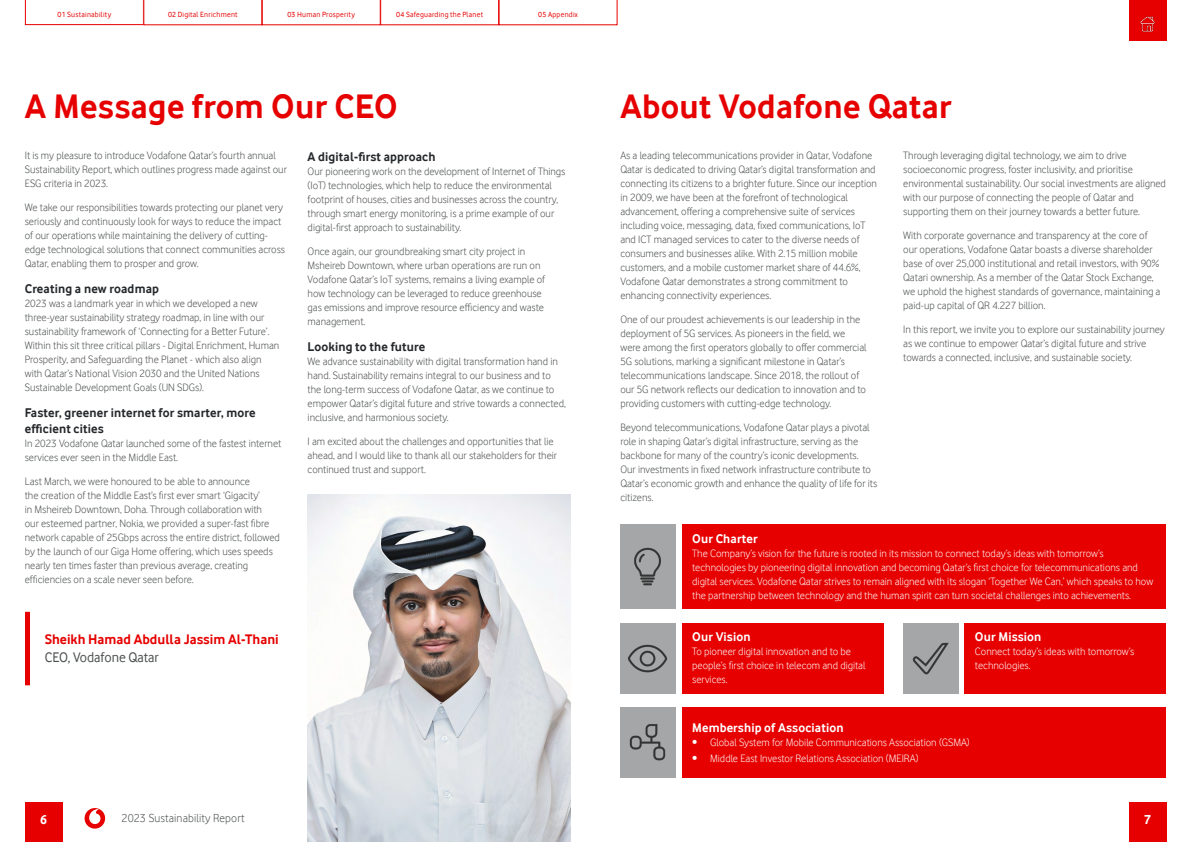
<style>
.page{position:relative;width:1191px;height:842px;background:#fff}
.page>*{position:absolute;margin:0;border:0;box-sizing:border-box;transform-origin:0 0}
.t1{font:700 35px "Vodafone Rg";letter-spacing:.01em;color:#e60000}
.t2{font:700 14.3px "Vodafone Rg";color:#e60000}
.t3{font:14.3px "Vodafone Rg";color:#4a4d4e}
.t4{font:700 13.5px "Vodafone Rg";color:#fff}
.t5{font:700 13px/16px "Vodafone Rg";letter-spacing:.01em;color:#25282b}
.t6{font:700 13px "Vodafone Rg";letter-spacing:.01em;color:#fff}
.t7{font:12px "Vodafone Lt";letter-spacing:.01em;color:#4a4d4e}
.t8{font:11px/14px "Vodafone Lt";color:#4a4d4e}
.t9{font:11px/14px "Vodafone Lt";color:#fff}
.t10{font:7.7px "Vodafone Rg";letter-spacing:.03em;color:#e60000}
</style>
<div class="page">
<div style="left:25px;top:612px;width:5px;height:73px;background:#e60000"></div>
<img style="left:308px;top:494px;width:262px;height:348px">
<div style="left:620px;top:524px;width:55px;height:85px;background:#a4a6a7"></div>
<div style="left:620px;top:707px;width:55px;height:71px;background:#a4a6a7"></div>
<div style="left:682px;top:524px;width:484px;height:85px;background:#e60000"></div>
<div style="left:682px;top:707px;width:484px;height:71px;background:#e60000"></div>
<img style="left:634px;top:547px;width:27px;height:39px">
<img style="left:629px;top:724px;width:37px;height:37px">
<div style="left:620px;top:623px;width:55px;height:70px;background:#a4a6a7"></div>
<div style="left:903px;top:623px;width:55px;height:70px;background:#a4a6a7"></div>
<div style="left:682px;top:623px;width:201px;height:70px;background:#e60000"></div>
<div style="left:965px;top:623px;width:201px;height:70px;background:#e60000"></div>
<img style="left:628px;top:644px;width:40px;height:29px">
<img style="left:912px;top:642px;width:37px;height:33px">
<div style="left:1129px;top:0;width:37px;height:40px;background:#e60000"></div>
<img style="left:1140px;top:16px;width:15px;height:16px">
<svg style="left:25px;top:0;width:592px;height:25px"></svg>
<div style="left:85px;top:808px;width:20px;height:21px;background:#e60000;border-radius:50%"></div>
<svg style="left:89px;top:809px;width:11px;height:15px"></svg>
<div style="left:1129px;top:802px;width:37px;height:40px;background:#e60000"></div>
<div style="left:25px;top:802px;width:37px;height:40px;background:#e60000"></div>
<p class="t10" style="left:58px;top:10px;width:55px">01 Sustainability</p>
<p class="t10" style="left:168px;top:10px;width:71px">02 Digital Enrichment</p>
<p class="t10" style="left:287px;top:10px;width:69px">03 Human Prosperity</p>
<p class="t10" style="left:396px;top:10px;width:88px">04 Safeguarding the Planet</p>
<p class="t10" style="left:538px;top:10px;width:41px">05 Appendix</p>
<h1 class="t1" style="left:25px;top:86px;width:374px">A Message from Our CEO</h1>
<h1 class="t1" style="left:620px;top:86px;width:333px">About Vodafone Qatar</h1>
<p class="t8" style="left:25px;top:149px;width:264px">It is my pleasure to introduce Vodafone Qatar’s fourth annual<br>Sustainability Report, which outlines progress made against our<br>ESG criteria in 2023.</p>
<p class="t8" style="left:25px;top:201px;width:262px">We take our responsibilities towards protecting our planet very seriously and continuously look for ways to reduce the impact of our operations while maintaining the delivery of cutting&shy;edge technological solutions that connect communities across Qatar, enabling them to prosper and grow.</p>
<p class="t5" style="left:25px;top:281px;width:136px">Creating a new roadmap</p>
<p class="t8" style="left:25px;top:297px;width:256px">2023 was a landmark year in which we developed a new three-year sustainability strategy roadmap, in line with our sustainability framework of ‘Connecting for a Better Future’.<br>Within this sit three critical pillars - Digital Enrichment, Human Prosperity, and Safeguarding the Planet - which also align with Qatar’s National Vision 2030 and the United Nations Sustainable Development Goals (UN SDGs).</p>
<p class="t5" style="left:25px;top:405px;width:232px">Faster, greener internet for smarter, more efficient cities</p>
<p class="t8" style="left:25px;top:437px;width:258px">In 2023 Vodafone Qatar launched some of the fastest internet services ever seen in the Middle East.</p>
<p class="t8" style="left:25px;top:475px;width:257px">Last March, we were honoured to be able to announce<br>the creation of the Middle East’s first ever smart ‘Gigacity’<br>in Msheireb Downtown, Doha. Through collaboration with<br>our esteemed partner, Nokia, we provided a super-fast fibre network capable of 25Gbps across the entire district, followed by the launch of our Giga Home offering, which uses speeds nearly ten times faster than previous average, creating efficiencies on a scale never seen before.</p>
<h2 class="t2" style="left:45px;top:631px;width:235px">Sheikh Hamad Abdulla Jassim Al-Thani</h2>
<h2 class="t3" style="left:45px;top:649px;width:116px">CEO, Vodafone Qatar</h2>
<p class="t5" style="left:308px;top:148px;width:129px">A digital-first approach</p>
<p class="t8" style="left:308px;top:164px;width:259px">Our pioneering work on the development of Internet of Things (IoT) technologies, which help to reduce the environmental footprint of houses, cities and businesses across the country, through smart energy monitoring, is a prime example of our digital-first approach to sustainability.</p>
<p class="t8" style="left:308px;top:244px;width:239px">Once again, our groundbreaking smart city project in Msheireb Downtown, where urban operations are run on Vodafone Qatar’s IoT systems, remains a living example of how technology can be leveraged to reduce greenhouse gas emissions and improve resource efficiency and waste management.</p>
<p class="t5" style="left:308px;top:338px;width:119px">Looking to the future</p>
<p class="t8" style="left:308px;top:354px;width:260px">We advance sustainability with digital transformation hand in hand. Sustainability remains integral to our business and to the long-term success of Vodafone Qatar, as we continue to empower Qatar’s digital future and strive towards a connected, inclusive, and harmonious society.</p>
<p class="t8" style="left:308px;top:434px;width:251px">I am excited about the challenges and opportunities that lie ahead, and I would like to thank all our stakeholders for their continued trust and support.</p>
<p class="t8" style="left:620px;top:149px;width:258px">As a leading telecommunications provider in Qatar, Vodafone Qatar is dedicated to driving Qatar’s digital transformation and connecting its citizens to a brighter future. Since our inception in 2009, we have been at the forefront of technological advancement, offering a comprehensive suite of services including voice, messaging, data, fixed communications, IoT and ICT managed services to cater to the diverse needs of consumers and businesses alike. With 2.15 million mobile customers, and a mobile customer market share of 44.6%, Vodafone Qatar demonstrates a strong commitment to enhancing connectivity experiences.</p>
<p class="t8" style="left:620px;top:313px;width:248px">One of our proudest achievements is our leadership in the deployment of 5G services. As pioneers in the field, we were among the first operators globally to offer commercial 5G solutions, marking a significant milestone in Qatar’s telecommunications landscape. Since 2018, the rollout of our 5G network reflects our dedication to innovation and to providing customers with cutting-edge technology.</p>
<p class="t8" style="left:620px;top:421px;width:258px">Beyond telecommunications, Vodafone Qatar plays a pivotal role in shaping Qatar’s digital infrastructure, serving as the backbone for many of the country’s iconic developments.<br>Our investments in fixed network infrastructure contribute to Qatar’s economic growth and enhance the quality of life for its citizens.</p>
<p class="t8" style="left:903px;top:149px;width:264px">Through leveraging digital technology, we aim to drive socioeconomic progress, foster inclusivity, and prioritise environmental sustainability. Our social investments are aligned with our purpose of connecting the people of Qatar and supporting them on their journey towards a better future.</p>
<p class="t8" style="left:903px;top:229px;width:259px">With corporate governance and transparency at the core of our operations, Vodafone Qatar boasts a diverse shareholder base of over 25,000 institutional and retail investors, with 90% Qatari ownership. As a member of the Qatar Stock Exchange, we uphold the highest standards of governance, maintaining a paid-up capital of QR 4.227 billion.</p>
<p class="t8" style="left:903px;top:323px;width:263px">In this report, we invite you to explore our sustainability journey as we continue to empower Qatar’s digital future and strive towards a connected, inclusive, and sustainable society.</p>
<p class="t6" style="left:692px;top:531px;width:67px">Our Charter</p>
<p class="t9" style="left:692px;top:546px;width:462px">The Company’s vision for the future is rooted in its mission to connect today’s ideas with tomorrow’s technologies by pioneering digital innovation and becoming Qatar’s first choice for telecommunications and digital services. Vodafone Qatar strives to remain aligned with its slogan ‘Together We Can,’ which speaks to how the partnership between technology and the human spirit can turn societal challenges into achievements.</p>
<p class="t6" style="left:692px;top:629px;width:60px">Our Vision</p>
<p class="t9" style="left:692px;top:645px;width:175px">To pioneer digital innovation and to be people’s first choice in telecom and digital services.</p>
<p class="t6" style="left:975px;top:629px;width:68px">Our Mission</p>
<p class="t9" style="left:975px;top:645px;width:161px">Connect today’s ideas with tomorrow’s technologies.</p>
<p class="t6" style="left:692px;top:720px;width:153px">Membership of Association</p>
<p class="t9" style="left:692px;top:735px;width:279px">• Global System for Mobile Communications Association (GSMA)</p>
<p class="t9" style="left:692px;top:751px;width:228px">• Middle East Investor Relations Association (MEIRA)</p>
<p class="t4" style="left:40px;top:812px;width:8px">6</p>
<p class="t7" style="left:122px;top:811px;width:125px">2023 Sustainability Report</p>
<p class="t4" style="left:1144px;top:812px;width:8px">7</p>
</div>
